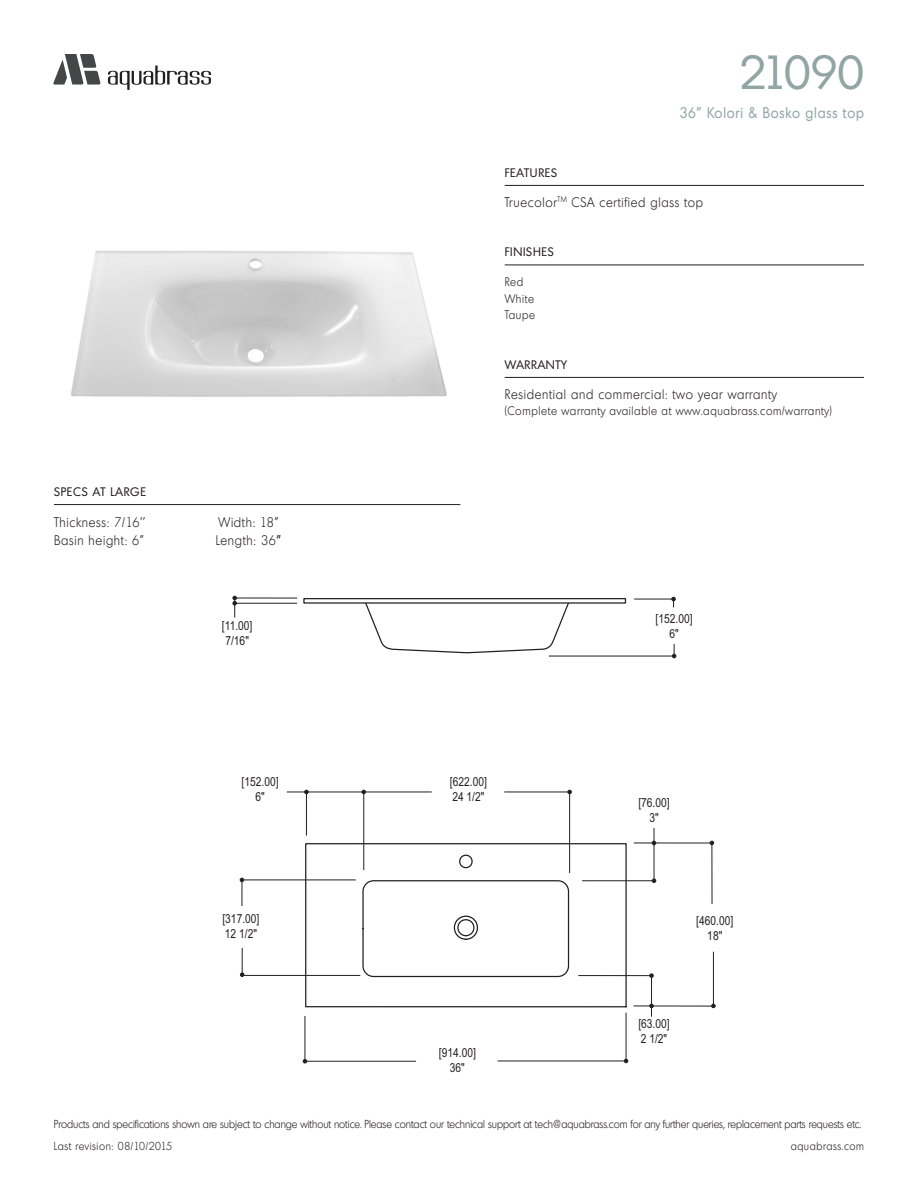
<style>
.page{position:relative;width:918px;height:1188px;background:#fff}
.page>*{position:absolute;margin:0;border:0;box-sizing:border-box;transform-origin:0 0}
.t1{font:46.5px "Montreal Serial";letter-spacing:-.045em;color:#91a5a4}
.t2{font:15px "Montreal Serial";letter-spacing:.06em;color:#91a5a4;scale:.9 1}
.designer{font:300 13.5px "Montreal Serial";letter-spacing:.06em;color:#231f20;scale:.9 1}
.t3{font:12.45px/15px "Arial Narrow";color:#231f20;text-align:center}
.designer-2{font:300 12px "Montreal Serial";letter-spacing:.06em;color:#231f20;scale:.9 1}
.designer-3{font:12px "Montreal Serial";letter-spacing:.06em;color:#231f20}
.designer-4{font:300 11.25px "Montreal Serial";color:#231f20;scale:.9 1}
.designer-5{font:300 11.25px "Montreal Serial";letter-spacing:.06em;color:#231f20;scale:.9 1}
.s1{font-weight:400}
</style>
<div class="page">
<img style="left:71px;top:251px;width:376px;height:146px">
<hr style="left:505px;top:185px;width:359px;height:1px;background:#231f20">
<hr style="left:505px;top:265px;width:359px;height:1px;background:#231f20">
<hr style="left:505px;top:377px;width:359px;height:1px;background:#231f20">
<hr style="left:54px;top:504px;width:406px;height:1px;background:#231f20">
<svg style="left:53px;top:54px;width:48px;height:31px"></svg>
<svg style="left:108px;top:66px;width:103px;height:24px"></svg>
<svg style="left:303px;top:598px;width:324px;height:410px"></svg>
<svg style="left:362px;top:854px;width:208px;height:124px"></svg>
<hr style="left:242px;top:975px;width:118px;height:1px;background:#231f20">
<hr style="left:242px;top:880px;width:114px;height:1px;background:#231f20">
<svg style="left:240px;top:878px;width:4px;height:28px"></svg>
<svg style="left:240px;top:948px;width:4px;height:29px"></svg>
<hr style="left:498px;top:1061px;width:128px;height:1px;background:#231f20">
<hr style="left:305px;top:1061px;width:111px;height:1px;background:#231f20">
<hr style="left:305px;top:1016px;width:1px;height:45px;background:#231f20">
<hr style="left:626px;top:1013px;width:1px;height:48px;background:#231f20">
<svg style="left:303px;top:1059px;width:4px;height:4px"></svg>
<svg style="left:624px;top:1059px;width:4px;height:4px"></svg>
<hr style="left:712px;top:843px;width:1px;height:61px;background:#231f20">
<hr style="left:713px;top:952px;width:1px;height:54px;background:#231f20">
<hr style="left:633px;top:1006px;width:80px;height:1px;background:#231f20">
<hr style="left:634px;top:843px;width:78px;height:1px;background:#231f20">
<hr style="left:651px;top:976px;width:1px;height:41px;background:#231f20">
<hr style="left:578px;top:975px;width:74px;height:1px;background:#231f20">
<hr style="left:654px;top:828px;width:1px;height:53px;background:#231f20">
<hr style="left:582px;top:880px;width:72px;height:1px;background:#231f20">
<svg style="left:649px;top:974px;width:5px;height:4px"></svg>
<svg style="left:649px;top:1004px;width:5px;height:4px"></svg>
<svg style="left:711px;top:1004px;width:5px;height:4px"></svg>
<svg style="left:652px;top:879px;width:4px;height:4px"></svg>
<svg style="left:710px;top:841px;width:4px;height:4px"></svg>
<hr style="left:504px;top:792px;width:66px;height:1px;background:#231f20">
<hr style="left:364px;top:792px;width:68px;height:1px;background:#231f20">
<hr style="left:364px;top:792px;width:1px;height:78px;background:#231f20">
<hr style="left:569px;top:792px;width:1px;height:81px;background:#231f20">
<hr style="left:287px;top:792px;width:77px;height:1px;background:#231f20">
<hr style="left:306px;top:792px;width:1px;height:44px;background:#231f20">
<svg style="left:304px;top:790px;width:5px;height:4px"></svg>
<svg style="left:567px;top:790px;width:5px;height:4px"></svg>
<hr style="left:549px;top:656px;width:125px;height:1px;background:#231f20">
<hr style="left:634px;top:599px;width:40px;height:1px;background:#231f20">
<svg style="left:671px;top:597px;width:5px;height:10px"></svg>
<svg style="left:672px;top:644px;width:4px;height:14px"></svg>
<hr style="left:235px;top:603px;width:62px;height:1px;background:#231f20">
<hr style="left:235px;top:598px;width:62px;height:1px;background:#231f20">
<svg style="left:233px;top:596px;width:4px;height:22px"></svg>
<p class="t1" style="left:740px;top:43px;width:126px">21090</p>
<p class="t2" style="left:680px;top:103px;width:206px">36” Kolori &amp; Bosko glass top</p>
<p class="designer-3" style="left:54px;top:484px;width:94px">SPECS AT LARGE</p>
<p class="designer" style="left:54px;top:514px;width:103px">Thickness: 7/16’’</p>
<p class="designer" style="left:219px;top:514px;width:68px">Width: 18”</p>
<p class="designer" style="left:54px;top:532px;width:101px">Basin height: 6”</p>
<p class="designer" style="left:216px;top:532px;width:74px">Length: 36<span class="s1">”</span></p>
<p class="t3" style="left:222px;top:617px;width:32px;text-align:left">[11.00]<br>7/16"</p>
<p class="t3" style="left:242px;top:774px;width:39px">[152.00]<br>6"</p>
<p class="t3" style="left:222px;top:911px;width:39px;text-align:left">[317.00]<br>12 1/2"</p>
<p class="designer-3" style="left:505px;top:165px;width:54px">FEATURES</p>
<p class="designer" style="left:505px;top:194px;width:222px">Truecolor<sup>TM</sup> CSA certified glass top</p>
<p class="designer-3" style="left:505px;top:244px;width:51px">FINISHES</p>
<p class="designer-2" style="left:505px;top:275px;width:22px">Red</p>
<p class="designer-2" style="left:505px;top:291px;width:34px">White</p>
<p class="designer-2" style="left:505px;top:308px;width:35px">Taupe</p>
<p class="designer-3" style="left:505px;top:357px;width:64px">WARRANTY</p>
<p class="designer" style="left:505px;top:386px;width:304px">Residential and commercial: two year warranty</p>
<p class="designer-2" style="left:505px;top:404px;width:365px">(Complete warranty available at www.aquabrass.com/warranty)</p>
<p class="t3" style="left:450px;top:774px;width:39px;text-align:left">[622.00]<br>24 1/2"</p>
<p class="t3" style="left:439px;top:1044px;width:39px">[914.00]<br>36"</p>
<p class="t3" style="left:656px;top:610px;width:39px">[152.00]<br>6"</p>
<p class="t3" style="left:638px;top:794px;width:33px">[76.00]<br>3"</p>
<p class="t3" style="left:696px;top:912px;width:39px">[460.00]<br>18"</p>
<p class="t3" style="left:638px;top:1016px;width:33px;text-align:left">[63.00]<br>2 1/2"</p>
<p class="designer-4" style="left:54px;top:1117px;width:898px">Products and specifications shown are subject to change without notice. Please contact our technical support at tech@aquabrass.com for any further queries, replacement parts requests etc.</p>
<p class="designer-5" style="left:54px;top:1139px;width:133px">Last revision: 08/10/2015</p>
<p class="designer-5" style="left:791px;top:1139px;width:83px">aquabrass.com</p>
</div>
